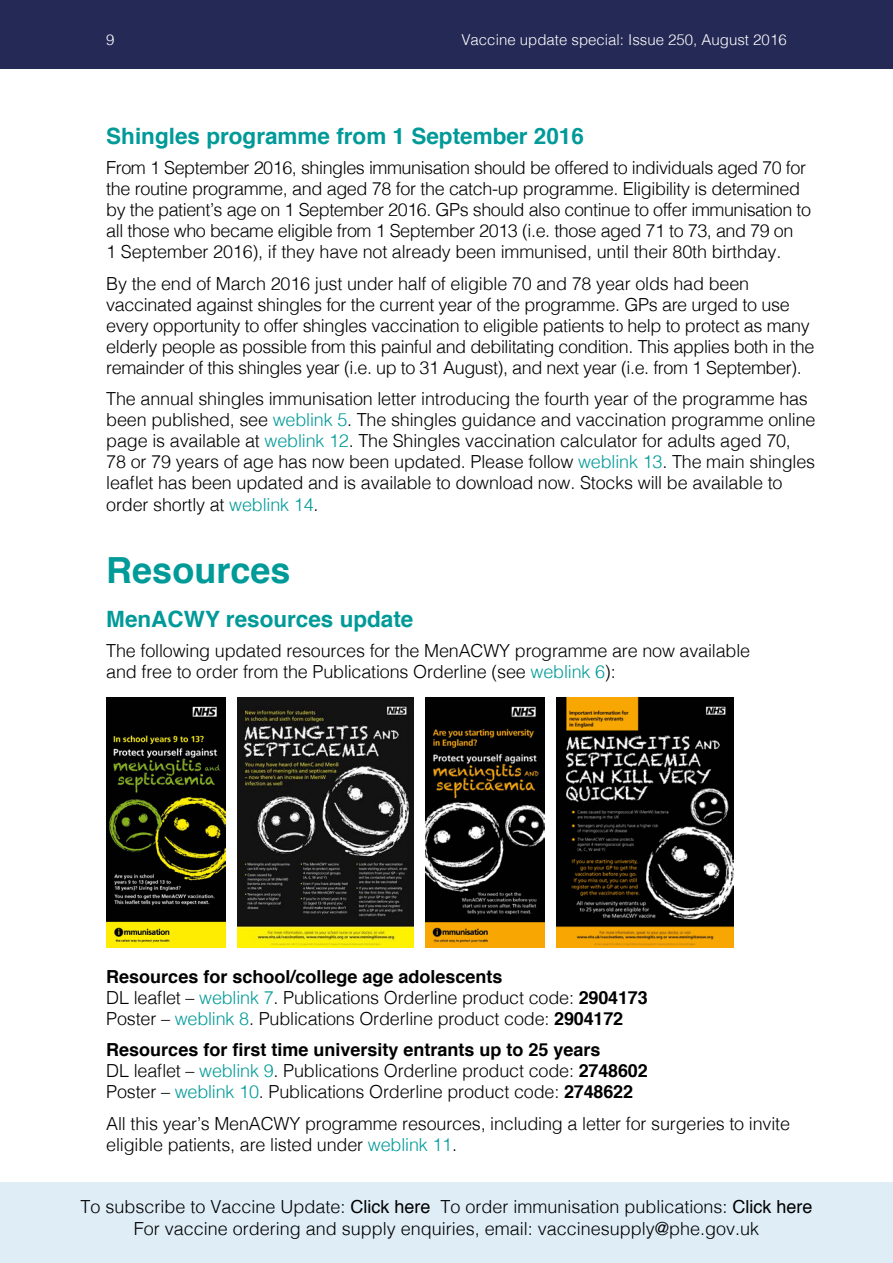
<style>
.page{position:relative;width:893px;height:1263px;background:#fff}
.page>*{position:absolute;margin:0;border:0;box-sizing:border-box;transform-origin:0 0}
.t1{font:700 36px "Helvetica";color:#009a98}
.t2{font:700 22.5px "Helvetica";color:#009a98}
.Body{font:300 18px/21px "Helvetica";letter-spacing:-.01em;color:#000}
.t3{font:700 18px "Helvetica";color:#000}
.t4{font:300 15px "Helvetica";color:#fff}
.s1{color:#009a98}
.s2{font-weight:700}
.s3{font-weight:400}
</style>
<div class="page">
<div style="left:0;top:0;width:893px;height:68px;background:#252956"></div>
<div style="left:0;top:1182px;width:893px;height:81px;background:#dfedf7"></div>
<img style="left:106px;top:697px;width:119px;height:250px">
<img style="left:237px;top:697px;width:176px;height:250px">
<img style="left:425px;top:697px;width:120px;height:250px">
<img style="left:557px;top:697px;width:177px;height:250px">
<p class="t4" style="left:106px;top:27px;width:10px">9</p>
<p class="t4" style="left:461px;top:27px;width:327px">Vaccine update special: Issue 250, August 2016</p>
<p class="t2" style="left:106px;top:118px;width:479px">Shingles programme from 1 September 2016</p>
<p class="Body" style="left:106px;top:156px;width:706px">From 1 September 2016, shingles immunisation should be offered to individuals aged 70 for the routine programme, and aged 78 for the catch-up programme. Eligibility is determined by the patient’s age on 1 September 2016. GPs should also continue to offer immunisation to all those who became eligible from 1 September 2013 (i.e. those aged 71 to 73, and 79 on<br>1 September 2016), if they have not already been immunised, until their 80th birthday.</p>
<p class="Body" style="left:106px;top:272px;width:710px">By the end of March 2016 just under half of eligible 70 and 78 year olds had been vaccinated against shingles for the current year of the programme. GPs are urged to use every opportunity to offer shingles vaccination to eligible patients to help to protect as many elderly people as possible from this painful and debilitating condition. This applies both in the remainder of this shingles year (i.e. up to 31 August), and next year (i.e. from 1 September).</p>
<p class="Body" style="left:106px;top:387px;width:711px">The annual shingles immunisation letter introducing the fourth year of the programme has been published, see <span class="s1">weblink 5</span>. The shingles guidance and vaccination programme online page is available at <span class="s1">weblink 12</span>. The Shingles vaccination calculator for adults aged 70,<br>78 or 79 years of age has now been updated. Please follow <span class="s1">weblink 13</span>. The main shingles leaflet has been updated and is available to download now. Stocks will be available to order shortly at <span class="s1">weblink 14</span>.</p>
<p class="t1" style="left:106px;top:541px;width:186px">Resources</p>
<p class="t2" style="left:106px;top:601px;width:309px">MenACWY resources update</p>
<p class="Body" style="left:106px;top:639px;width:645px">The following updated resources for the MenACWY programme are now available and free to order from the Publications Orderline (see <span class="s1">weblink 6</span>):</p>
<p class="t3" style="left:106px;top:962px;width:398px">Resources for school/college age adolescents</p>
<p class="Body" style="left:106px;top:986px;width:543px">DL leaflet – <span class="s1">weblink 7</span>. Publications Orderline product code: <span class="s2">2904173<br></span>Poster – <span class="s1">weblink 8</span>. Publications Orderline product code: <span class="s2">2904172</span></p>
<p class="t3" style="left:106px;top:1035px;width:496px">Resources for first time university entrants up to 25 years</p>
<p class="Body" style="left:106px;top:1059px;width:543px">DL leaflet – <span class="s1">weblink 9</span>. Publications Orderline product code: <span class="s2">2748602<br></span>Poster – <span class="s1">weblink 10</span>. Publications Orderline product code: <span class="s2">2748622</span></p>
<p class="Body" style="left:106px;top:1112px;width:685px">All this year’s MenACWY programme resources, including a letter for surgeries to invite eligible patients, are listed under <span class="s1">weblink 11</span>.</p>
<p class="Body" style="left:80px;top:1194px;width:734px;line-height:22.5px;text-align:center">To subscribe to Vaccine Update: <span class="s3">Click here</span> To order immunisation publications: <span class="s3">Click here<br></span>For vaccine ordering and supply enquiries, email: vaccinesupply@phe.gov.uk</p>
</div>
